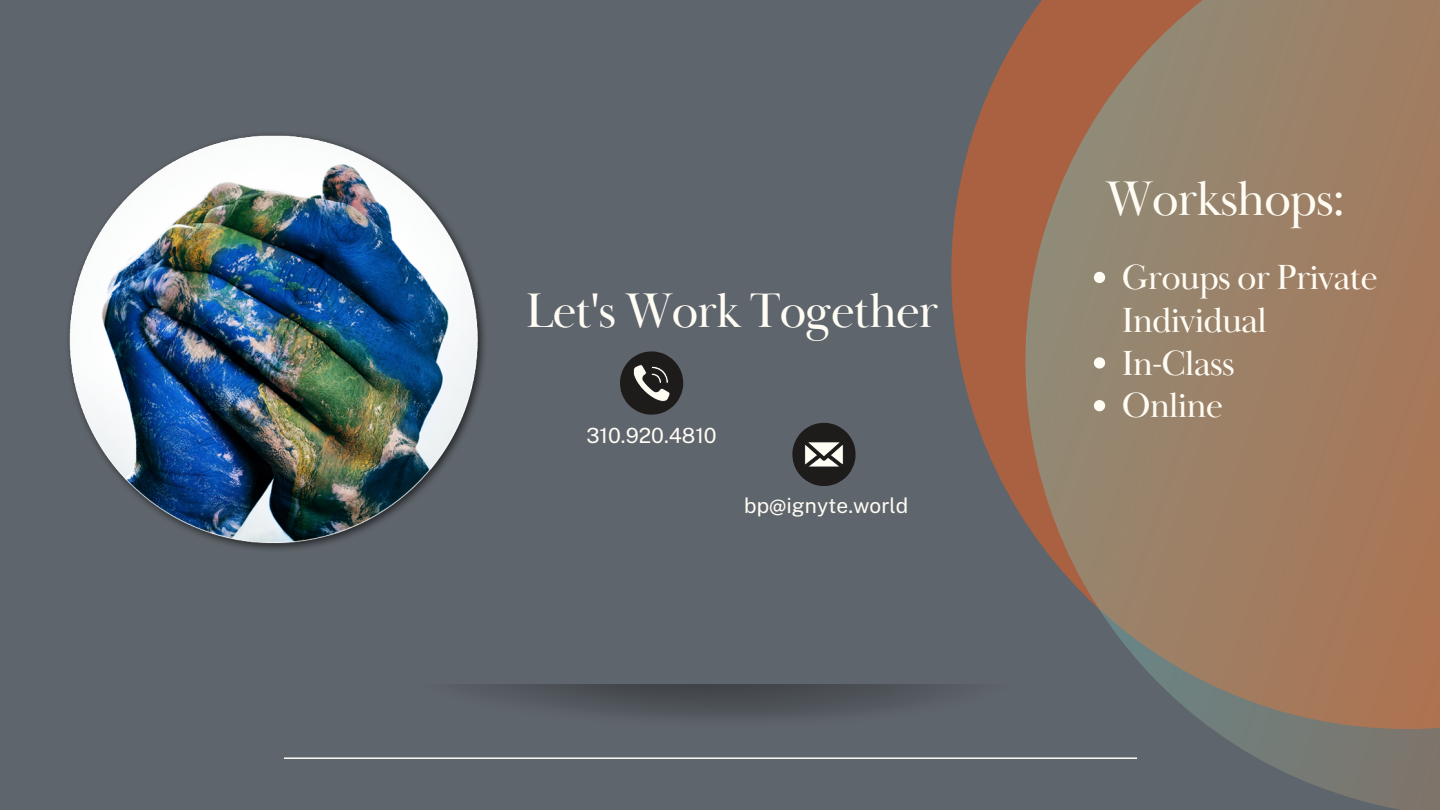
<style>
.page{position:relative;width:1440px;height:810px;background:#5f656c}
.page>*{position:absolute;margin:0;border:0;box-sizing:border-box;transform-origin:0 0}
.t1{font:49.9px "Baskerville Display PT";letter-spacing:-.03em;color:#fffcf4}
.t2{font:35.9px/42.8px "Baskerville Display PT";letter-spacing:-.03em;color:#fffcf4}
.t3{font:20.9px "Public Sans";color:#fffcf4}
</style>
<div class="page">
<hr style="left:284px;top:757px;width:853px;height:2px;background:#fffcf4">
<svg style="left:620px;top:351px;width:63px;height:63px"></svg>
<svg style="left:792px;top:423px;width:63px;height:63px"></svg>
<img style="left:68px;top:134px;width:416px;height:416px">
<svg style="left:951px;top:147px;width:18px;height:554px"></svg>
<svg style="left:969px;top:0;width:471px;height:810px"></svg>
<svg style="left:1094px;top:272px;width:11px;height:11px"></svg>
<svg style="left:1094px;top:357px;width:11px;height:12px"></svg>
<svg style="left:1094px;top:400px;width:11px;height:11px"></svg>
<h1 class="t1" style="left:526px;top:281px;width:414px">Let's Work Together</h1>
<p class="t3" style="left:586px;top:423px;width:132px">310.920.4810</p>
<p class="t3" style="left:744px;top:493px;width:165px">bp@ignyte.world</p>
<h1 class="t1" style="left:1105px;top:168px;width:242px">Workshops:</h1>
<p class="t2" style="left:1122px;top:257px;width:257px">Groups or Private<br>Individual<br>In-Class<br>Online</p>
</div>
